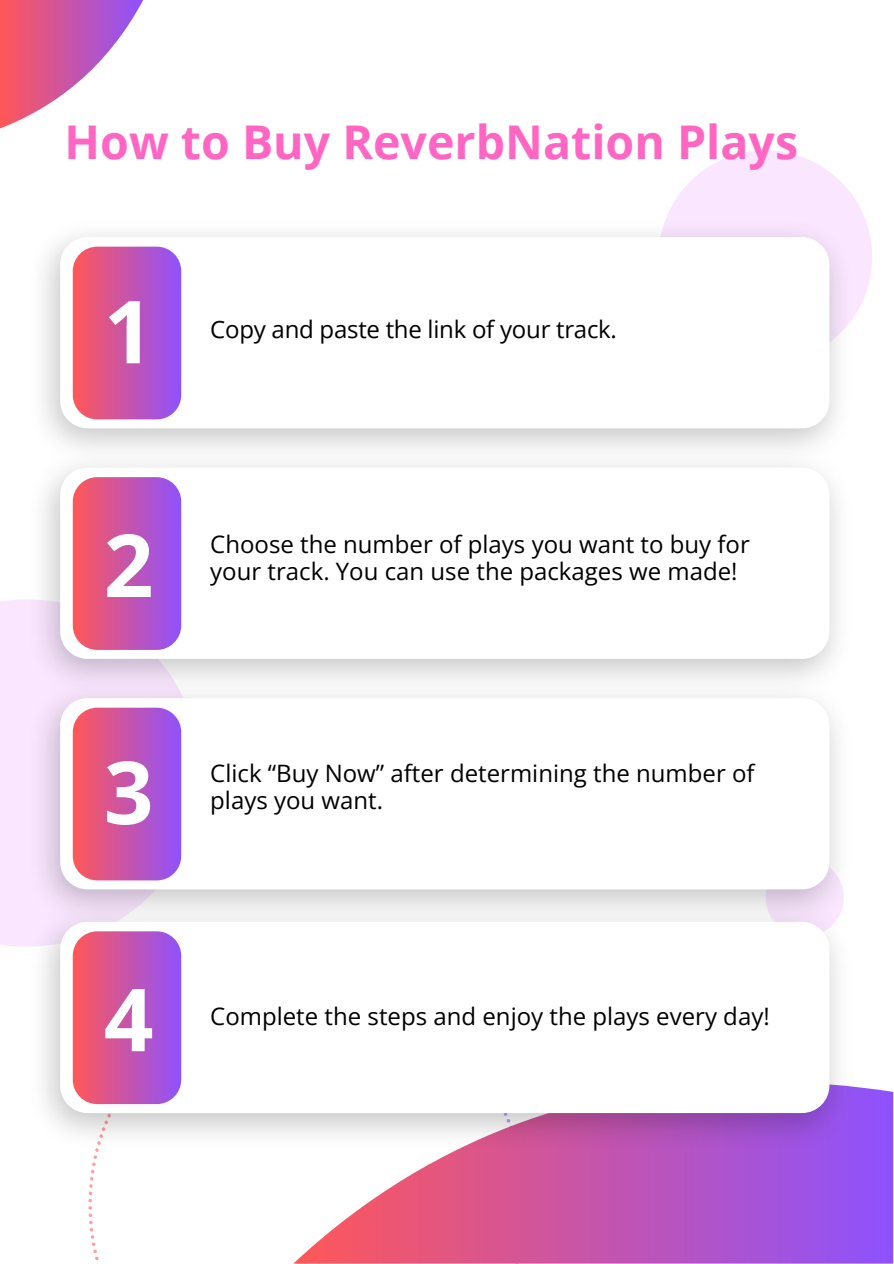
<style>
.page{position:relative;width:894px;height:1264px;background:#fff}
.page>*{position:absolute;margin:0;border:0;box-sizing:border-box;transform-origin:0 0}
.t1{font:700 87px "Open Sans";color:#fff}
.t2{font:700 46.5px "Open Sans";color:#ff66c4}
.t3{font:24px/27px "Open Sans";color:#000}
</style>
<div class="page">
<svg style="left:667px;top:150px;width:205px;height:165px;fill:#fae7ff"></svg>
<div style="left:0;top:599px;width:201px;height:347px;background:#fae7ff"></div>
<svg style="left:294px;top:1087px;width:599px;height:176px"></svg>
<svg style="left:0;top:0;width:143px;height:128px"></svg>
<img style="left:25px;top:216px;width:830px;height:937px">
<div style="left:60px;top:237px;width:769px;height:191px;background:#fff;border-radius:27px"></div>
<div style="left:73px;top:247px;width:108px;height:172px;background:linear-gradient(to right,#ff5757,#8f52fb);border-radius:24px"></div>
<div style="left:60px;top:467px;width:769px;height:192px;background:#fff;border-radius:27px"></div>
<div style="left:73px;top:477px;width:108px;height:173px;background:linear-gradient(to right,#ff5757,#8f52fa);border-radius:24px"></div>
<div style="left:60px;top:698px;width:769px;height:191px;background:#fff;border-radius:27px"></div>
<div style="left:73px;top:707px;width:108px;height:173px;background:linear-gradient(to right,#ff5757,#8f52fa);border-radius:24px"></div>
<div style="left:60px;top:921px;width:769px;height:192px;background:#fff;border-radius:27px"></div>
<div style="left:73px;top:931px;width:108px;height:173px;background:linear-gradient(to right,#ff5757,#8f52fa);border-radius:24px"></div>
<h2 class="t2" style="left:65px;top:109px;width:734px">How to Buy ReverbNation Plays</h2>
<h1 class="t1" style="left:104px;top:270px;width:51px">1</h1>
<p class="t3" style="left:210px;top:315px;width:408px">Copy and paste the link of your track.</p>
<h1 class="t1" style="left:104px;top:504px;width:51px">2</h1>
<p class="t3" style="left:210px;top:530px;width:541px">Choose the number of plays you want to buy for your track. You can use the packages we made!</p>
<h1 class="t1" style="left:104px;top:731px;width:51px">3</h1>
<p class="t3" style="left:210px;top:759px;width:545px">Click “Buy Now” after determining the number of plays you want.</p>
<h1 class="t1" style="left:104px;top:958px;width:51px">4</h1>
<p class="t3" style="left:210px;top:1002px;width:560px">Complete the steps and enjoy the plays every day!</p>
</div>
